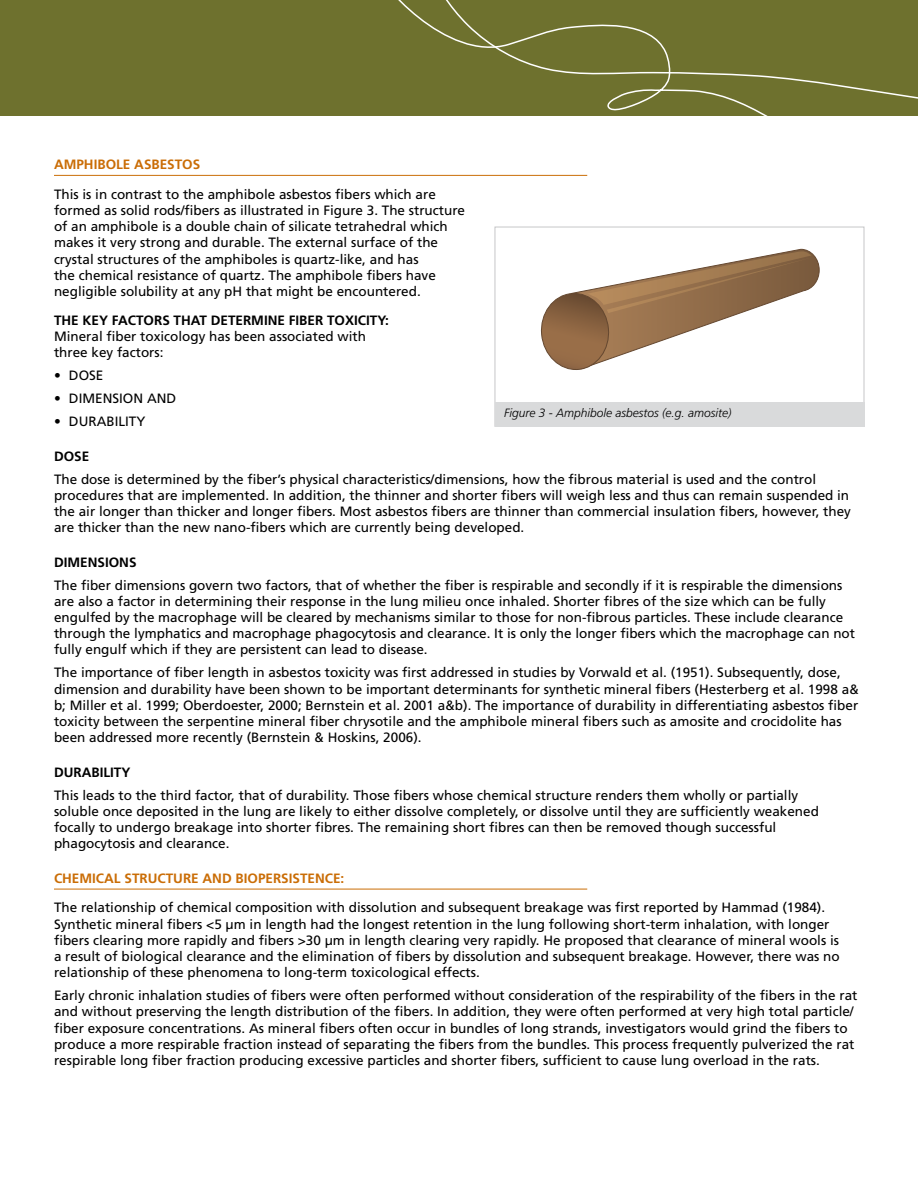
<style>
.page{position:relative;width:918px;height:1188px;background:#fff}
.page>*{position:absolute;margin:0;border:0;box-sizing:border-box;transform-origin:0 0}
.t1{font:13.5px/16.2px "Frutiger";color:#000}
.t2{font:700 13.5px "Frutiger";color:#000}
.t3{font:700 13.5px "Frutiger";color:#ca6d06}
.t4{font:italic 300 12px "Frutiger";color:#000}
</style>
<div class="page">
<hr style="left:54px;top:175px;width:533px;height:1px;background:#ca6d06">
<hr style="left:54px;top:889px;width:533px;height:1px;background:#ca6d06">
<div style="left:0;top:0;width:918px;height:116px;background:#6e712e"></div>
<svg style="left:372px;top:0;width:216px;height:176px"></svg>
<svg style="left:416px;top:0;width:502px;height:151px"></svg>
<svg style="left:540px;top:248px;width:280px;height:122px"></svg>
<div style="left:495px;top:227px;width:369px;height:200px;border:1px solid #c6c7c8"></div>
<div style="left:495px;top:402px;width:369px;height:24px;background:#d9dadb"></div>
<p class="t3" style="left:54px;top:156px;width:148px">AMPHIBOLE ASBESTOS</p>
<p class="t1" style="left:54px;top:186px;width:413px">This is in contrast to the amphibole asbestos fibers which are formed as solid rods/fibers as illustrated in Figure 3. The structure of an amphibole is a double chain of silicate tetrahedral which makes it very strong and durable. The external surface of the crystal structures of the amphiboles is quartz-like, and has<br>the chemical resistance of quartz. The amphibole fibers have negligible solubility at any pH that might be encountered.</p>
<p class="t2" style="left:54px;top:312px;width:336px">THE KEY FACTORS THAT DETERMINE FIBER TOXICITY:</p>
<p class="t1" style="left:54px;top:328px;width:314px">Mineral fiber toxicology has been associated with three key factors:</p>
<p class="t1" style="left:54px;top:367px;width:51px">• DOSE</p>
<p class="t1" style="left:54px;top:390px;width:124px">• DIMENSION AND</p>
<p class="t1" style="left:54px;top:413px;width:93px">• DURABILITY</p>
<p class="t2" style="left:54px;top:448px;width:37px">DOSE</p>
<p class="t1" style="left:54px;top:471px;width:798px">The dose is determined by the fiber’s physical characteristics/dimensions, how the fibrous material is used and the control procedures that are implemented. In addition, the thinner and shorter fibers will weigh less and thus can remain suspended in the air longer than thicker and longer fibers. Most asbestos fibers are thinner than commercial insulation fibers, however, they are thicker than the new nano-fibers which are currently being developed.</p>
<p class="t2" style="left:54px;top:554px;width:84px">DIMENSIONS</p>
<p class="t1" style="left:54px;top:577px;width:803px">The fiber dimensions govern two factors, that of whether the fiber is respirable and secondly if it is respirable the dimensions are also a factor in determining their response in the lung milieu once inhaled. Shorter fibres of the size which can be fully engulfed by the macrophage will be cleared by mechanisms similar to those for non-fibrous particles. These include clearance through the lymphatics and macrophage phagocytosis and clearance. It is only the longer fibers which the macrophage can not fully engulf which if they are persistent can lead to disease.</p>
<p class="t1" style="left:54px;top:664px;width:806px">The importance of fiber length in asbestos toxicity was first addressed in studies by Vorwald et al. (1951). Subsequently, dose, dimension and durability have been shown to be important determinants for synthetic mineral fibers (Hesterberg et al. 1998 a&amp; b; Miller et al. 1999; Oberdoester, 2000; Bernstein et al. 2001 a&amp;b). The importance of durability in differentiating asbestos fiber toxicity between the serpentine mineral fiber chrysotile and the amphibole mineral fibers such as amosite and crocidolite has been addressed more recently (Bernstein &amp; Hoskins, 2006).</p>
<p class="t2" style="left:54px;top:764px;width:78px">DURABILITY</p>
<p class="t1" style="left:54px;top:787px;width:766px">This leads to the third factor, that of durability. Those fibers whose chemical structure renders them wholly or partially soluble once deposited in the lung are likely to either dissolve completely, or dissolve until they are sufficiently weakened focally to undergo breakage into shorter fibres. The remaining short fibres can then be removed though successful phagocytosis and clearance.</p>
<p class="t3" style="left:54px;top:870px;width:292px">CHEMICAL STRUCTURE AND BIOPERSISTENCE:</p>
<p class="t1" style="left:54px;top:900px;width:787px">The relationship of chemical composition with dissolution and subsequent breakage was first reported by Hammad (1984).<br>Synthetic mineral fibers &lt;5 μm in length had the longest retention in the lung following short-term inhalation, with longer fibers clearing more rapidly and fibers &gt;30 μm in length clearing very rapidly. He proposed that clearance of mineral wools is a result of biological clearance and the elimination of fibers by dissolution and subsequent breakage. However, there was no relationship of these phenomena to long-term toxicological effects.</p>
<p class="t1" style="left:54px;top:987px;width:805px">Early chronic inhalation studies of fibers were often performed without consideration of the respirability of the fibers in the rat and without preserving the length distribution of the fibers. In addition, they were often performed at very high total particle/ fiber exposure concentrations. As mineral fibers often occur in bundles of long strands, investigators would grind the fibers to produce a more respirable fraction instead of separating the fibers from the bundles. This process frequently pulverized the rat respirable long fiber fraction producing excessive particles and shorter fibers, sufficient to cause lung overload in the rats.</p>
<p class="t4" style="left:504px;top:406px;width:229px">Figure 3 - Amphibole asbestos (e.g. amosite)</p>
</div>
